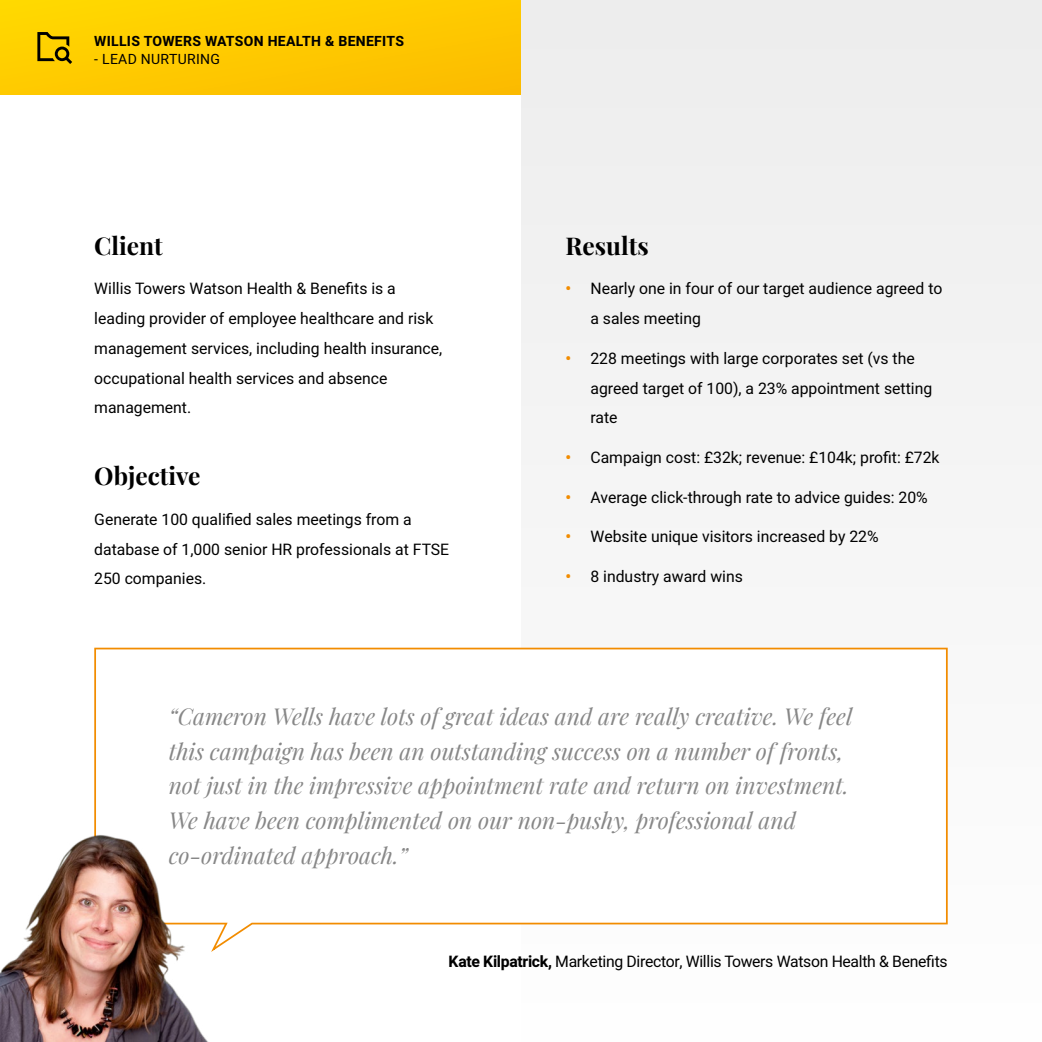
<style>
.page{position:relative;width:1042px;height:1042px;background:#fff}
.page>*{position:absolute;margin:0;border:0;box-sizing:border-box;transform-origin:0 0}
.t1{font:700 24.5px "Playfair Display";color:#000}
.t2{font:italic 22.75px/34.6px "Playfair Display";color:#878787}
.t3{font:15.75px/29.8px "Heebo";color:#000}
.t4{font:15.75px "Heebo";letter-spacing:-.02em;color:#000}
.t5{font:700 14px "Heebo";letter-spacing:.02em;color:#000}
.t6{font:14px "Heebo";letter-spacing:.02em;color:#000}
.s1{font-weight:700;color:#f28c00}
.s2{font-weight:700}
</style>
<div class="page">
<div style="left:521px;top:0;width:521px;height:1042px;background:#ededed"></div>
<div style="left:94px;top:647px;width:854px;height:307px;background:#fff"></div>
<img style="left:0;top:792px;width:213px;height:250px">
<div style="left:0;top:0;width:521px;height:94px;background:#ffca00"></div>
<svg style="left:37px;top:32px;width:35px;height:32px"></svg>
<p class="t5" style="left:94px;top:32px;width:311px">WILLIS TOWERS WATSON HEALTH &amp; BENEFITS</p>
<p class="t6" style="left:94px;top:49px;width:127px">- LEAD NURTURING</p>
<h1 class="t1" style="left:94px;top:226px;width:70px">Client</h1>
<p class="t3" style="left:94px;top:274px;width:350px">Willis Towers Watson Health &amp; Benefits is a leading provider of employee healthcare and risk management services, including health insurance, occupational health services and absence management.</p>
<h1 class="t1" style="left:94px;top:457px;width:108px">Objective</h1>
<p class="t3" style="left:94px;top:504px;width:356px">Generate 100 qualified sales meetings from a database of 1,000 senior HR professionals at FTSE<br>250 companies.</p>
<h1 class="t1" style="left:566px;top:226px;width:85px">Results</h1>
<p class="t3" style="left:590px;top:274px;width:353px;text-indent:-25px"><span class="s1">•</span> Nearly one in four of our target audience agreed to a sales meeting</p>
<p class="t3" style="left:590px;top:343px;width:343px;text-indent:-25px"><span class="s1">•</span> 228 meetings with large corporates set (vs the agreed target of 100), a 23% appointment setting rate</p>
<p class="t3" style="left:566px;top:442px;width:375px"><span class="s1">•</span> Campaign cost: £32k; revenue: £104k; profit: £72k</p>
<p class="t3" style="left:566px;top:482px;width:364px"><span class="s1">•</span> Average click-through rate to advice guides: 20%</p>
<p class="t3" style="left:566px;top:522px;width:314px"><span class="s1">•</span> Website unique visitors increased by 22%</p>
<p class="t3" style="left:566px;top:562px;width:179px"><span class="s1">•</span> 8 industry award wins</p>
<p class="t2" style="left:169px;top:697px;width:685px">“Cameron Wells have lots of great ideas and are really creative. We feel this campaign has been an outstanding success on a number of fronts, not just in the impressive appointment rate and return on investment.<br>We have been complimented on our non-pushy, professional and co-ordinated approach.”</p>
<p class="t4" style="left:449px;top:950px;width:500px"><span class="s2">Kate Kilpatrick,</span> Marketing Director, Willis Towers Watson Health &amp; Benefits</p>
</div>
